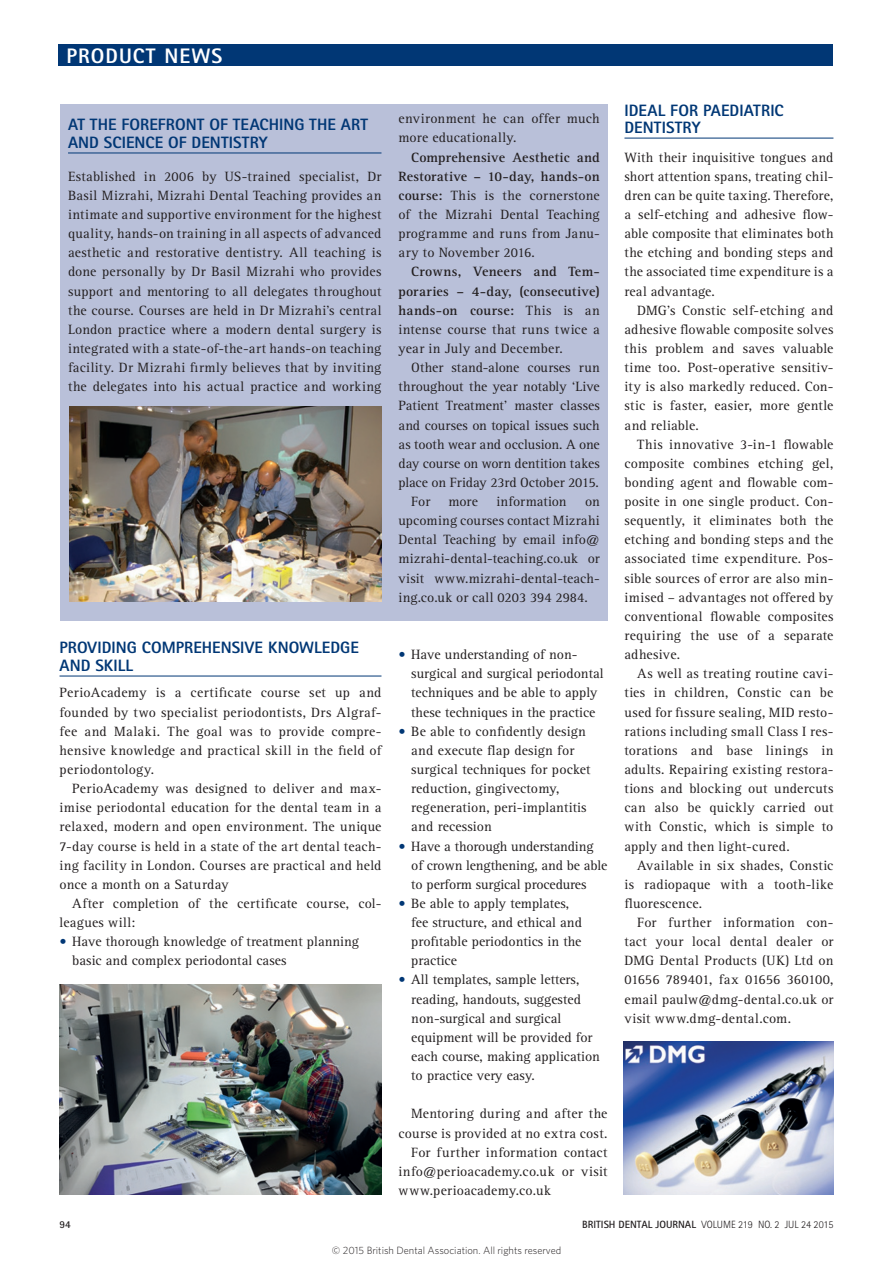
<style>
.page{position:relative;width:893px;height:1263px;background:#fff}
.page>*{position:absolute;margin:0;border:0;box-sizing:border-box;transform-origin:0 0}
.t1{font:800 21px "Rotis Sans Serif Std";letter-spacing:.05em;color:#fff}
._1_BDJ_trade_heading{font:800 16.5px/18px "Rotis Sans Serif Std";letter-spacing:.005em;color:#013775}
._1_BDJ_body{font:13.95px/19.2px "Rotis Serif Std";letter-spacing:.015em;color:#231f20;text-align:justify}
._1_BDJ_body_fullout{font:13.95px/19.2px "Rotis Serif Std";color:#231f20}
._1_BDJ_body-2{font:700 13.95px/19.2px "Rotis Serif Std";letter-spacing:.02em;color:#231f20;text-align:justify}
.t2{font:300 10.5px "Whitney";color:#231f20}
.t3{font:300 10.5px "Rotis Sans Serif Std";color:#231f20}
.t4{font:700 10.5px "Rotis Sans Serif Std";color:#231f20}
.s1{color:#013775}
.s2{font-weight:700}
.s3{font-weight:400}
</style>
<div class="page">
<div style="left:58px;top:45px;width:774px;height:21px;background:#013775"></div>
<div style="left:60px;top:104px;width:547px;height:517px;background:#b9c0d9"></div>
<hr style="left:68px;top:153px;width:313px;height:1px;background:#013775">
<img style="left:69px;top:407px;width:312px;height:195px">
<hr style="left:60px;top:676px;width:321px;height:1px;background:#013775">
<img style="left:60px;top:984px;width:321px;height:211px">
<hr style="left:624px;top:138px;width:209px;height:1px;background:#013775">
<img style="left:624px;top:1042px;width:209px;height:153px">
<p class="t1" style="left:67px;top:42px;width:157px">PRODUCT NEWS</p>
<p class="_1_BDJ_trade_heading" style="left:68px;top:116px;width:302px">AT THE FOREFRONT OF TEACHING THE ART<br>AND SCIENCE OF DENTISTRY</p>
<p class="_1_BDJ_body_fullout" style="left:68px;top:167px;width:315px;text-align:justify">Established in 2006 by US-trained specialist, Dr Basil Mizrahi, Mizrahi Dental Teaching provides an intimate and supportive environment for the highest quality, hands-on training in all aspects of advanced aesthetic and restorative dentistry. All teaching is done personally by Dr Basil Mizrahi who provides support and mentoring to all delegates throughout the course. Courses are held in Dr Mizrahi’s central London practice where a modern dental surgery is integrated with a state-of-the-art hands-on teaching facility. Dr Mizrahi firmly believes that by inviting the delegates into his actual practice and working</p>
<p class="_1_BDJ_trade_heading" style="left:60px;top:639px;width:301px">PROVIDING COMPREHENSIVE KNOWLEDGE<br>AND SKILL</p>
<p class="_1_BDJ_body_fullout" style="left:60px;top:684px;width:323px;text-align:justify">PerioAcademy is a certificate course set up and founded by two specialist periodontists, Drs Algraf&shy;fee and Malaki. The goal was to provide compre&shy;hensive knowledge and practical skill in the field of periodontology.</p>
<p class="_1_BDJ_body" style="left:60px;top:779px;width:323px;text-indent:13px">PerioAcademy was designed to deliver and max&shy;imise periodontal education for the dental team in a relaxed, modern and open environment. The unique 7-day course is held in a state of the art dental teach&shy;ing facility in London. Courses are practical and held once a month on a Saturday</p>
<p class="_1_BDJ_body" style="left:60px;top:894px;width:323px;text-indent:13px">After completion of the certificate course, col&shy;leagues will:</p>
<p class="_1_BDJ_body_fullout" style="left:72px;top:932px;width:288px;text-indent:-13px"><span class="s1">•</span> Have thorough knowledge of treatment planning basic and complex periodontal cases</p>
<p class="_1_BDJ_body_fullout" style="left:398px;top:109px;width:203px">environment he can offer much more educationally.</p>
<p class="_1_BDJ_body" style="left:398px;top:148px;width:203px;text-indent:13px"><span class="s2">Comprehensive Aesthetic and Restorative – 10-day, hands-on course:</span> This is the cornerstone of the Mizrahi Dental Teaching programme and runs from Janu&shy;ary to November 2016.</p>
<p class="_1_BDJ_body-2" style="left:398px;top:262px;width:203px;text-indent:13px">Crowns, Veneers and Tem&shy;poraries – 4-day, (consecutive) hands-on course: <span class="s3">This is an intense course that runs twice a year in July and December.</span></p>
<p class="_1_BDJ_body" style="left:398px;top:358px;width:203px;text-indent:13px">Other stand-alone courses run throughout the year notably ‘Live Patient Treatment’ master classes and courses on topical issues such as tooth wear and occlusion. A one day course on worn dentition takes place on Friday 23rd October 2015.</p>
<p class="_1_BDJ_body" style="left:411px;top:492px;width:20px">For</p>
<p class="_1_BDJ_body" style="left:449px;top:492px;width:31px">more</p>
<p class="_1_BDJ_body" style="left:496px;top:492px;width:72px">information</p>
<p class="_1_BDJ_body" style="left:398px;top:492px;width:203px;text-indent:187px">on upcoming courses contact Mizrahi Dental Teaching by email info@ mizrahi-dental-teaching.co.uk or visit www.mizrahi-dental-teach&shy;ing.co.uk or call 0203 394 2984.</p>
<p class="_1_BDJ_body_fullout" style="left:411px;top:645px;width:194px;text-indent:-13px"><span class="s1">•</span> Have understanding of non&shy;surgical and surgical periodontal techniques and be able to apply these techniques in the practice</p>
<p class="_1_BDJ_body_fullout" style="left:411px;top:722px;width:181px;text-indent:-13px"><span class="s1">•</span> Be able to confidently design and execute flap design for surgical techniques for pocket reduction, gingivectomy, regeneration, peri-implantitis and recession</p>
<p class="_1_BDJ_body_fullout" style="left:411px;top:837px;width:198px;text-indent:-13px"><span class="s1">•</span> Have a thorough understanding of crown lengthening, and be able to perform surgical procedures</p>
<p class="_1_BDJ_body_fullout" style="left:411px;top:894px;width:172px;text-indent:-13px"><span class="s1">•</span> Be able to apply templates, fee structure, and ethical and profitable periodontics in the practice</p>
<p class="_1_BDJ_body_fullout" style="left:411px;top:971px;width:190px;text-indent:-13px"><span class="s1">•</span> All templates, sample letters, reading, handouts, suggested non-surgical and surgical equipment will be provided for each course, making application to practice very easy.</p>
<p class="_1_BDJ_body" style="left:398px;top:1104px;width:210px;text-align:right">Mentoring during and after the course is provided at no extra cost.</p>
<p class="_1_BDJ_body" style="left:398px;top:1143px;width:210px;text-indent:13px">For further information contact info@perioacademy.co.uk or visit www.perioacademy.co.uk</p>
<p class="_1_BDJ_trade_heading" style="left:624px;top:101px;width:161px">IDEAL FOR PAEDIATRIC<br>DENTISTRY</p>
<p class="_1_BDJ_body_fullout" style="left:624px;top:148px;width:210px;text-align:justify">With their inquisitive tongues and short attention spans, treating chil&shy;dren can be quite taxing. Therefore, a self-etching and adhesive flow&shy;able composite that eliminates both the etching and bonding steps and the associated time expenditure is a real advantage.</p>
<p class="_1_BDJ_body" style="left:624px;top:301px;width:210px;text-indent:13px">DMG’s Constic self-etching and adhesive flowable composite solves this problem and saves valuable time too. Post-operative sensitiv&shy;ity is also markedly reduced. Con&shy;stic is faster, easier, more gentle and reliable.</p>
<p class="_1_BDJ_body" style="left:624px;top:435px;width:210px;text-indent:13px">This innovative 3-in-1 flowable composite combines etching gel, bonding agent and flowable com&shy;posite in one single product. Con&shy;sequently, it eliminates both the etching and bonding steps and the associated time expenditure. Pos&shy;sible sources of error are also min&shy;imised – advantages not offered by conventional flowable composites requiring the use of a separate adhesive.</p>
<p class="_1_BDJ_body" style="left:624px;top:664px;width:210px;text-indent:13px">As well as treating routine cavi&shy;ties in children, Constic can be used for fissure sealing, MID resto&shy;rations including small Class I res&shy;torations and base linings in adults. Repairing existing restora&shy;tions and blocking out undercuts can also be quickly carried out with Constic, which is simple to apply and then light-cured.</p>
<p class="_1_BDJ_body" style="left:624px;top:856px;width:210px;text-indent:13px">Available in six shades, Constic is radiopaque with a tooth-like fluorescence.</p>
<p class="_1_BDJ_body" style="left:624px;top:913px;width:210px;text-indent:13px">For further information con&shy;tact your local dental dealer or DMG Dental Products (UK) Ltd on 01656 789401, fax 01656 360100, email paulw@dmg-dental.co.uk or visit www.dmg-dental.com.</p>
<p class="t4" style="left:60px;top:1217px;width:13px">94</p>
<p class="t3" style="left:582px;top:1218px;width:253px"><span class="s2">BRITISH DENTAL JOURNAL</span> VOLUME 219 NO. 2 JUL 24 2015</p>
<p class="t2" style="left:332px;top:1243px;width:231px">© 2015 British Dental Association. All rights reserved</p>
</div>
